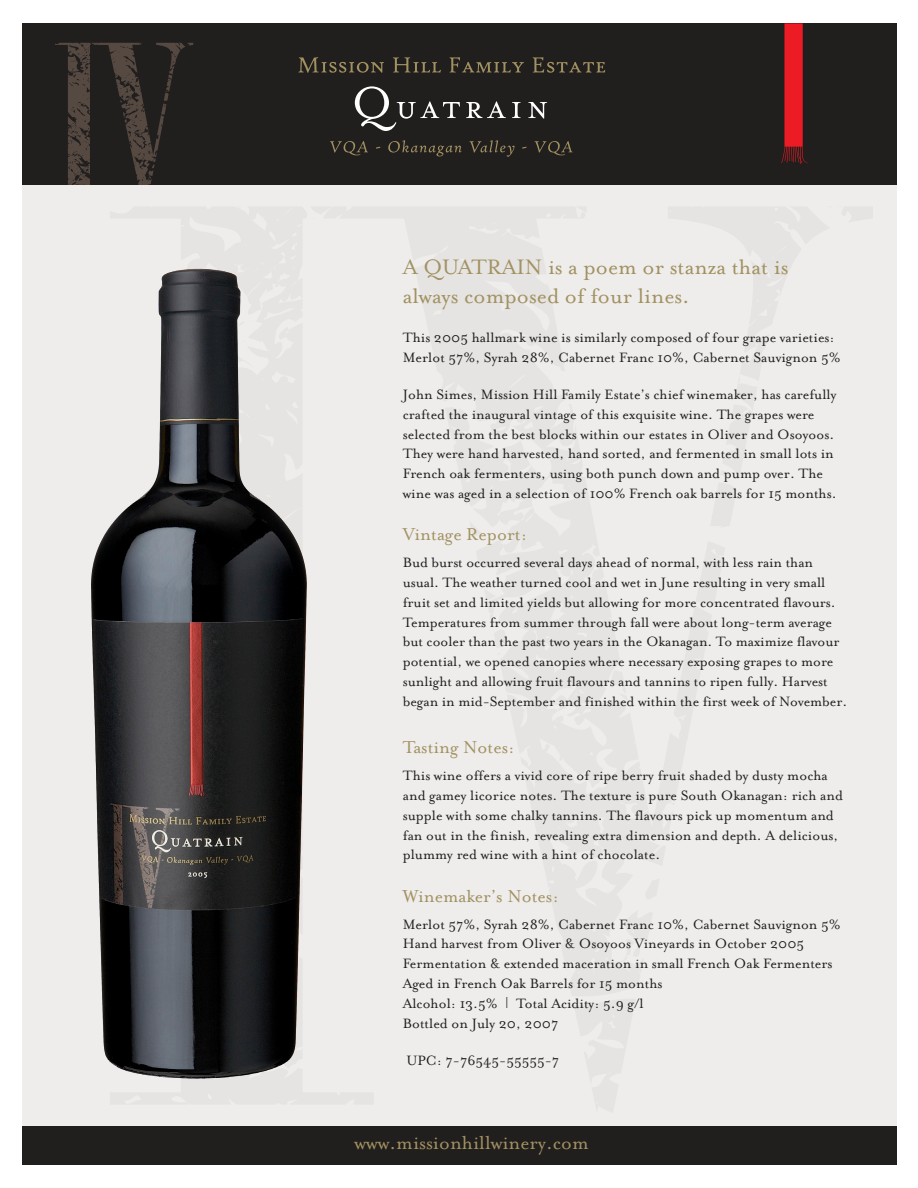
<style>
.page{position:relative;width:918px;height:1188px;background:#fff}
.page>*{position:absolute;margin:0;border:0;box-sizing:border-box;transform-origin:0 0}
.t1{font:24px/28.8px "Mrs Eaves Roman";color:#a29161}
.t2{font:21.45px "Mrs Eaves Roman";color:#a29161}
.t3{font:19.8px "Mrs Eaves Roman";color:#a29161}
.t4{font:15.6px/19.8px "Mrs Eaves Roman";color:#211e1e}
</style>
<div class="page">
<div style="left:22px;top:28px;width:874px;height:1132px;background:#eeedec"></div>
<div style="left:22px;top:23px;width:874px;height:162px;background:#211e1e"></div>
<div style="left:22px;top:1126px;width:874px;height:39px;background:#211e1e"></div>
<svg style="left:55px;top:43px;width:138px;height:142px"></svg>
<svg style="left:298px;top:57px;width:86px;height:16px"></svg>
<svg style="left:393px;top:57px;width:48px;height:16px"></svg>
<svg style="left:450px;top:57px;width:74px;height:16px"></svg>
<svg style="left:533px;top:57px;width:72px;height:16px"></svg>
<svg style="left:330px;top:141px;width:38px;height:14px"></svg>
<svg style="left:388px;top:140px;width:74px;height:16px"></svg>
<svg style="left:469px;top:140px;width:46px;height:17px"></svg>
<svg style="left:535px;top:141px;width:38px;height:14px"></svg>
<svg style="left:354px;top:86px;width:106px;height:45px"></svg>
<svg style="left:466px;top:101px;width:40px;height:17px"></svg>
<svg style="left:512px;top:102px;width:9px;height:16px"></svg>
<svg style="left:528px;top:102px;width:19px;height:17px"></svg>
<svg style="left:781px;top:23px;width:27px;height:141px"></svg>
<img style="left:91px;top:268px;width:216px;height:811px">
<h1 class="t1" style="left:403px;top:253px;width:387px">A QUATRAIN is a poem or stanza that is always composed of four lines.</h1>
<p class="t4" style="left:403px;top:327px;width:439px">This 2005 hallmark wine is similarly composed of four grape varieties:<br>Merlot 57%, Syrah 28%, Cabernet Franc 10%, Cabernet Sauvignon 5%</p>
<p class="t4" style="left:403px;top:385px;width:435px">John Simes, Mission Hill Family Estate’s chief winemaker, has carefully crafted the inaugural vintage of this exquisite wine. The grapes were selected from the best blocks within our estates in Oliver and Osoyoos.<br>They were hand harvested, hand sorted, and fermented in small lots in French oak fermenters, using both punch down and pump over. The wine was aged in a selection of 100% French oak barrels for 15 months.</p>
<p class="t3" style="left:403px;top:524px;width:126px">Vintage Report:</p>
<p class="t4" style="left:403px;top:553px;width:446px">Bud burst occurred several days ahead of normal, with less rain than usual. The weather turned cool and wet in June resulting in very small fruit set and limited yields but allowing for more concentrated flavours.<br>Temperatures from summer through fall were about long-term average but cooler than the past two years in the Okanagan. To maximize flavour potential, we opened canopies where necessary exposing grapes to more sunlight and allowing fruit flavours and tannins to ripen fully. Harvest began in mid-September and finished within the first week of November.</p>
<p class="t3" style="left:403px;top:737px;width:114px">Tasting Notes:</p>
<p class="t4" style="left:403px;top:766px;width:442px">This wine offers a vivid core of ripe berry fruit shaded by dusty mocha and gamey licorice notes. The texture is pure South Okanagan: rich and supple with some chalky tannins. The flavours pick up momentum and fan out in the finish, revealing extra dimension and depth. A delicious, plummy red wine with a hint of chocolate.</p>
<p class="t3" style="left:403px;top:885px;width:158px">Winemaker’s Notes:</p>
<p class="t4" style="left:403px;top:914px;width:439px">Merlot 57%, Syrah 28%, Cabernet Franc 10%, Cabernet Sauvignon 5% Hand harvest from Oliver &amp; Osoyoos Vineyards in October 2005<br>Fermentation &amp; extended maceration in small French Oak Fermenters Aged in French Oak Barrels for 15 months<br>Alcohol: 13.5% | Total Acidity: 5.9 g/l<br>Bottled on July 20, 2007</p>
<p class="t4" style="left:406px;top:1051px;width:154px">UPC: 7-76545-55555-7</p>
<h2 class="t2" style="left:354px;top:1131px;width:236px">www.missionhillwinery.com</h2>
</div>
